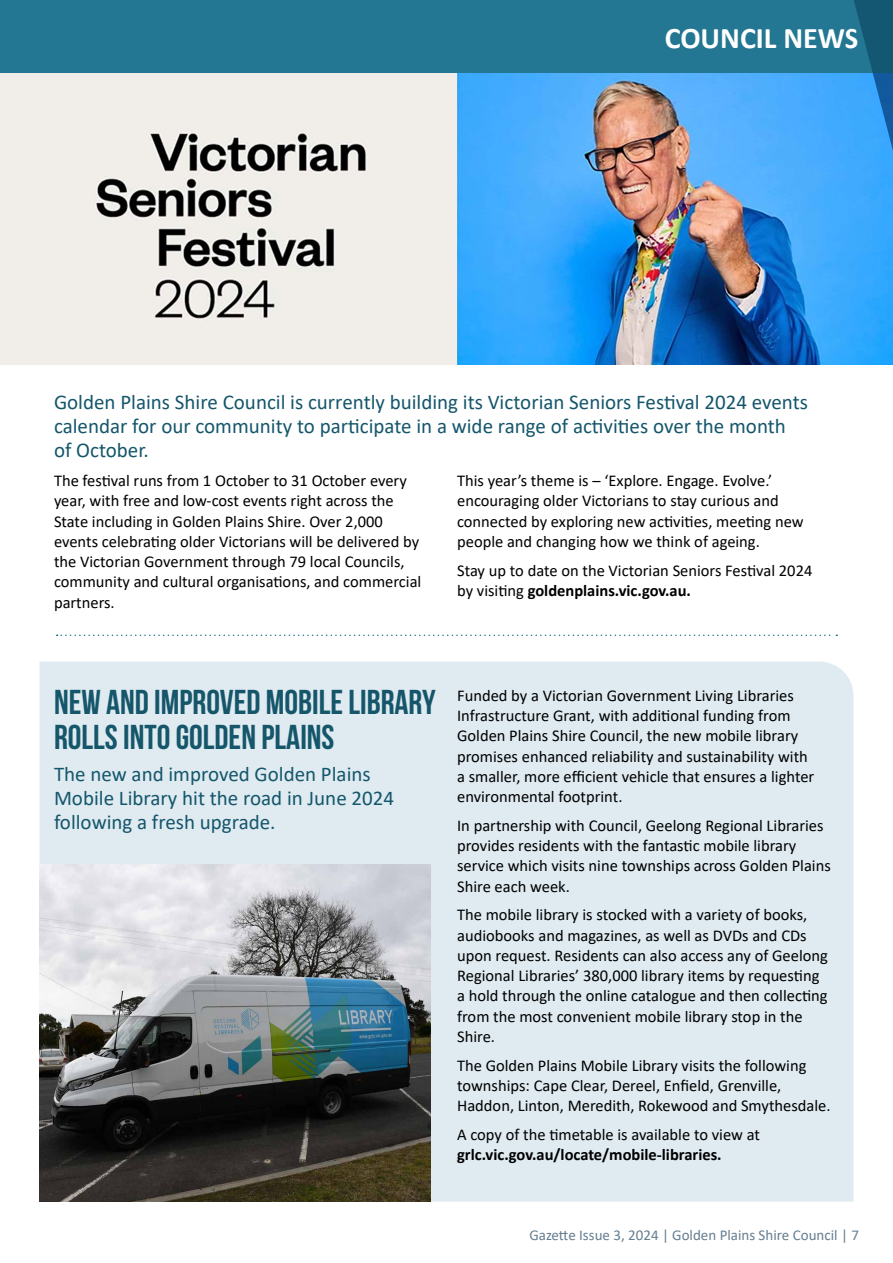
<style>
.page{position:relative;width:893px;height:1263px;background:#fff}
.page>*{position:absolute;margin:0;border:0;box-sizing:border-box;transform-origin:0 0}
.t1{font:700 34.5px/34.5px "Bebas Neue";color:#15566b}
.t2{font:700 30px "Calibri";color:#fff}
.t3{font:21px/24px "Calibri";color:#15566b}
.t4{font:16.5px/20.2px "Calibri";color:#000}
.t5{font:700 16.5px "Calibri";color:#000}
.t6{font:15px "Calibri";color:#657e90}
.s1{font-weight:700}
</style>
<div class="page">
<div style="left:40px;top:662px;width:813px;height:540px;background:#dfebf1"></div>
<img style="left:40px;top:864px;width:390px;height:338px">
<img style="left:0;top:72px;width:457px;height:292px">
<img style="left:457px;top:72px;width:436px;height:292px">
<div style="left:0;top:0;width:893px;height:72px;background:#237793"></div>
<svg style="left:850px;top:0;width:43px;height:200px;background:#2a87c5"></svg>
<svg style="left:57px;top:635px;width:780px;height:1px"></svg>
<h2 class="t2" style="left:665px;top:17px;width:196px">COUNCIL NEWS</h2>
<p class="t3" style="left:54px;top:390px;width:755px">Golden Plains Shire Council is currently building its Victorian Seniors Festival 2024 events calendar for our community to participate in a wide range of activities over the month of October.</p>
<p class="t4" style="left:54px;top:470px;width:369px">The festival runs from 1 October to 31 October every year, with free and low-cost events right across the State including in Golden Plains Shire. Over 2,000 events celebrating older Victorians will be delivered by the Victorian Government through 79 local Councils, community and cultural organisations, and commercial partners.</p>
<p class="t4" style="left:457px;top:470px;width:348px">This year’s theme is – ‘Explore. Engage. Evolve.’ encouraging older Victorians to stay curious and connected by exploring new activities, meeting new people and changing how we think of ageing.</p>
<p class="t4" style="left:457px;top:560px;width:357px">Stay up to date on the Victorian Seniors Festival 2024 by visiting <span class="s1">goldenplains.vic.gov.au.</span></p>
<h1 class="t1" style="left:54px;top:685px;width:383px">NEW AND IMPROVED MOBILE LIBRARY<br>ROLLS INTO GOLDEN PLAINS</h1>
<p class="t3" style="left:54px;top:762px;width:342px">The new and improved Golden Plains<br>Mobile Library hit the road in June 2024 following a fresh upgrade.</p>
<p class="t4" style="left:457px;top:685px;width:359px">Funded by a Victorian Government Living Libraries Infrastructure Grant, with additional funding from Golden Plains Shire Council, the new mobile library promises enhanced reliability and sustainability with a smaller, more efficient vehicle that ensures a lighter environmental footprint.</p>
<p class="t4" style="left:457px;top:815px;width:375px">In partnership with Council, Geelong Regional Libraries provides residents with the fantastic mobile library service which visits nine townships across Golden Plains Shire each week.</p>
<p class="t4" style="left:457px;top:904px;width:372px">The mobile library is stocked with a variety of books, audiobooks and magazines, as well as DVDs and CDs upon request. Residents can also access any of Geelong Regional Libraries’ 380,000 library items by requesting a hold through the online catalogue and then collecting from the most convenient mobile library stop in the Shire.</p>
<p class="t4" style="left:457px;top:1055px;width:375px">The Golden Plains Mobile Library visits the following townships: Cape Clear, Dereel, Enfield, Grenville,<br>Haddon, Linton, Meredith, Rokewood and Smythesdale.</p>
<p class="t4" style="left:457px;top:1124px;width:304px">A copy of the timetable is available to view at</p>
<p class="t5" style="left:457px;top:1143px;width:266px">grlc.vic.gov.au/locate/mobile-libraries.</p>
<p class="t6" style="left:529px;top:1224px;width:331px">Gazette Issue 3, 2024 | Golden Plains Shire Council | 7</p>
</div>
